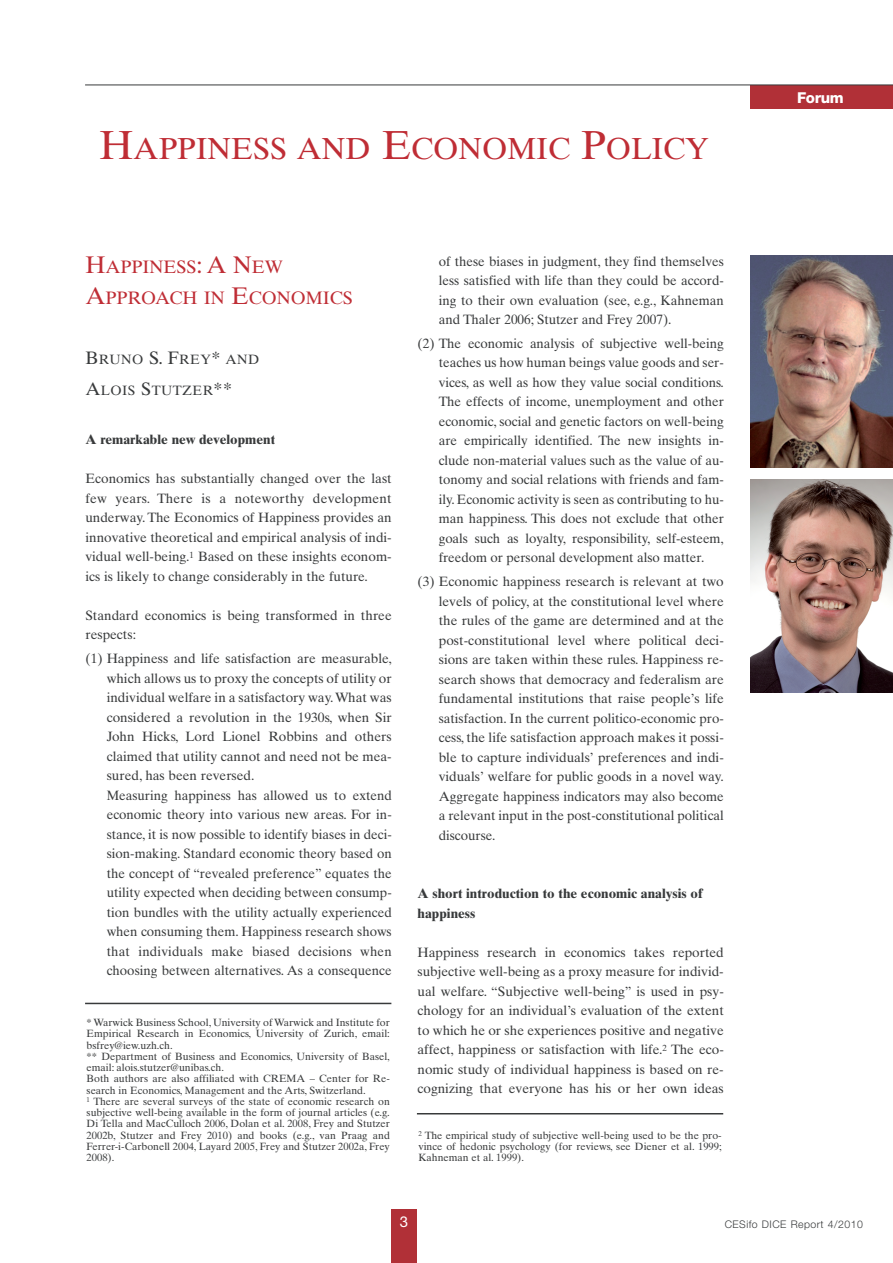
<style>
.page{position:relative;width:893px;height:1263px;background:#fff}
.page>*{position:absolute;margin:0;border:0;box-sizing:border-box;transform-origin:0 0}
.t1{font:30.3px "Times Ten";color:#bf2d35}
.t2{font:18px/30.3px "Times Ten";color:#bf2d35}
.t3{font:800 15px "Helvetica Neue LT Std";letter-spacing:-.025em;color:#fff}
.t4{font:15px "Helvetica Neue LT Std";color:#fff}
.t5{font:13.5px/19.5px "Times Ten";color:#383a3b;text-align:justify}
.t6{font:700 13.5px/19.5px "Times Ten";color:#383a3b}
.t7{font:13.5px "Times Ten";letter-spacing:.035em;color:#383a3b}
.t8{font:10.5px/11.2px "Times Ten";color:#383a3b}
.t9{font:300 10.5px "Helvetica Neue";letter-spacing:.045em;color:#383a3b}
.s1{font-size:40.5px}
.s2{font-size:24px}
.s3{font-size:18px}
</style>
<div class="page">
<div style="left:391px;top:1209px;width:26px;height:54px;background:#b13037"></div>
<div style="left:750px;top:85px;width:142px;height:24px;background:#b13037"></div>
<hr style="left:85px;top:85px;width:807px;height:1px;background:#383a3b">
<img style="left:750px;top:255px;width:142px;height:213px">
<img style="left:750px;top:480px;width:142px;height:212px">
<hr style="left:85px;top:1003px;width:306px;height:1px;background:#383a3b">
<hr style="left:417px;top:1113px;width:306px;height:1px;background:#383a3b">
<h1 class="t1" style="left:99px;top:137px;width:611px"><span class="s1">H</span>APPINESS AND <span class="s1">E</span>CONOMIC <span class="s1">P</span>OLICY</h1>
<h2 class="t2" style="left:85px;top:254px;width:269px"><span class="s2">H</span>APPINESS<span class="s2">: A N</span>EW<br><span class="s2">A</span>PPROACH IN <span class="s2">E</span>CONOMICS</h2>
<p class="t7" style="left:85px;top:355px;width:175px"><span class="s3">B</span>RUNO <span class="s3">S. F</span>REY<span class="s3">*</span> AND</p>
<p class="t7" style="left:85px;top:385px;width:148px"><span class="s3">A</span>LOIS <span class="s3">S</span>TUTZER<span class="s3">**</span></p>
<p class="t6" style="left:85px;top:431px;width:191px">A remarkable new development</p>
<p class="t5" style="left:85px;top:470px;width:308px">Economics has substantially changed over the last few years. There is a noteworthy development underway. The Economics of Happiness provides an innovative theoretical and empirical analysis of indi&shy;vidual well-being.<sup>1</sup> Based on these insights econom&shy;ics is likely to change considerably in the future.</p>
<p class="t5" style="left:85px;top:607px;width:308px">Standard economics is being transformed in three respects:</p>
<p class="t5" style="left:107px;top:650px;width:286px;text-align:left;text-indent:-21px">(1) Happiness and life satisfaction are measurable, which allows us to proxy the concepts of utility or individual welfare in a satisfactory way.What was considered a revolution in the 1930s, when Sir John Hicks, Lord Lionel Robbins and others claimed that utility cannot and need not be mea&shy;sured, has been reversed.<br>Measuring happiness has allowed us to extend economic theory into various new areas. For in&shy;stance, it is now possible to identify biases in deci&shy;sion-making. Standard economic theory based on the concept of “revealed preference” equates the utility expected when deciding between consump&shy;tion bundles with the utility actually experienced when consuming them. Happiness research shows that individuals make biased decisions when choosing between alternatives. As a consequence</p>
<p class="t8" style="left:87px;top:1018px;width:305px">* Warwick Business School, University of Warwick and Institute for Empirical Research in Economics, University of Zurich, email: bsfrey@iew.uzh.ch.<br>** Department of Business and Economics, University of Basel, email: alois.stutzer@unibas.ch.<br>Both authors are also affiliated with CREMA – Center for Re&shy;search in Economics, Management and the Arts, Switzerland.<br><sup>1</sup> There are several surveys of the state of economic research on subjective well-being available in the form of journal articles (e.g.<br>Di Tella and MacCulloch 2006, Dolan et al. 2008, Frey and Stutzer 2002b, Stutzer and Frey 2010) and books (e.g., van Praag and Ferrer-i-Carbonell 2004, Layard 2005, Frey and Stutzer 2002a, Frey 2008).</p>
<p class="t5" style="left:439px;top:253px;width:286px">of these biases in judgment, they find themselves less satisfied with life than they could be accord&shy;ing to their own evaluation (see, e.g., Kahneman and Thaler 2006; Stutzer and Frey 2007).</p>
<p class="t5" style="left:439px;top:335px;width:286px;text-indent:-21px">(2) The economic analysis of subjective well-being teaches us how human beings value goods and ser&shy;vices, as well as how they value social conditions.<br>The effects of income, unemployment and other economic, social and genetic factors on well-being are empirically identified. The new insights in&shy;clude non-material values such as the value of au&shy;tonomy and social relations with friends and fam&shy;ily. Economic activity is seen as contributing to hu&shy;man happiness. This does not exclude that other goals such as loyalty, responsibility, self-esteem, freedom or personal development also matter.</p>
<p class="t5" style="left:439px;top:573px;width:286px;text-indent:-21px">(3) Economic happiness research is relevant at two levels of policy, at the constitutional level where the rules of the game are determined and at the post-constitutional level where political deci&shy;sions are taken within these rules. Happiness re&shy;search shows that democracy and federalism are fundamental institutions that raise people’s life satisfaction. In the current politico-economic pro&shy;cess, the life satisfaction approach makes it possi&shy;ble to capture individuals’ preferences and indi&shy;viduals’ welfare for public goods in a novel way.<br>Aggregate happiness indicators may also become a relevant input in the post-constitutional political discourse.</p>
<p class="t6" style="left:417px;top:885px;width:286px">A short introduction to the economic analysis of happiness</p>
<p class="t5" style="left:417px;top:944px;width:308px">Happiness research in economics takes reported subjective well-being as a proxy measure for individ&shy;ual welfare. “Subjective well-being” is used in psy&shy;chology for an individual’s evaluation of the extent to which he or she experiences positive and negative affect, happiness or satisfaction with life.<sup>2</sup> The eco&shy;nomic study of individual happiness is based on re&shy;cognizing that everyone has his or her own ideas</p>
<p class="t8" style="left:418px;top:1130px;width:305px;text-align:justify"><sup>2</sup> The empirical study of subjective well-being used to be the pro&shy;vince of hedonic psychology (for reviews, see Diener et al. 1999; Kahneman et al. 1999).</p>
<p class="t3" style="left:797px;top:92px;width:48px">Forum</p>
<p class="t4" style="left:400px;top:1216px;width:10px">3</p>
<p class="t9" style="left:724px;top:1221px;width:140px">CESifo DICE Report 4/2010</p>
</div>
